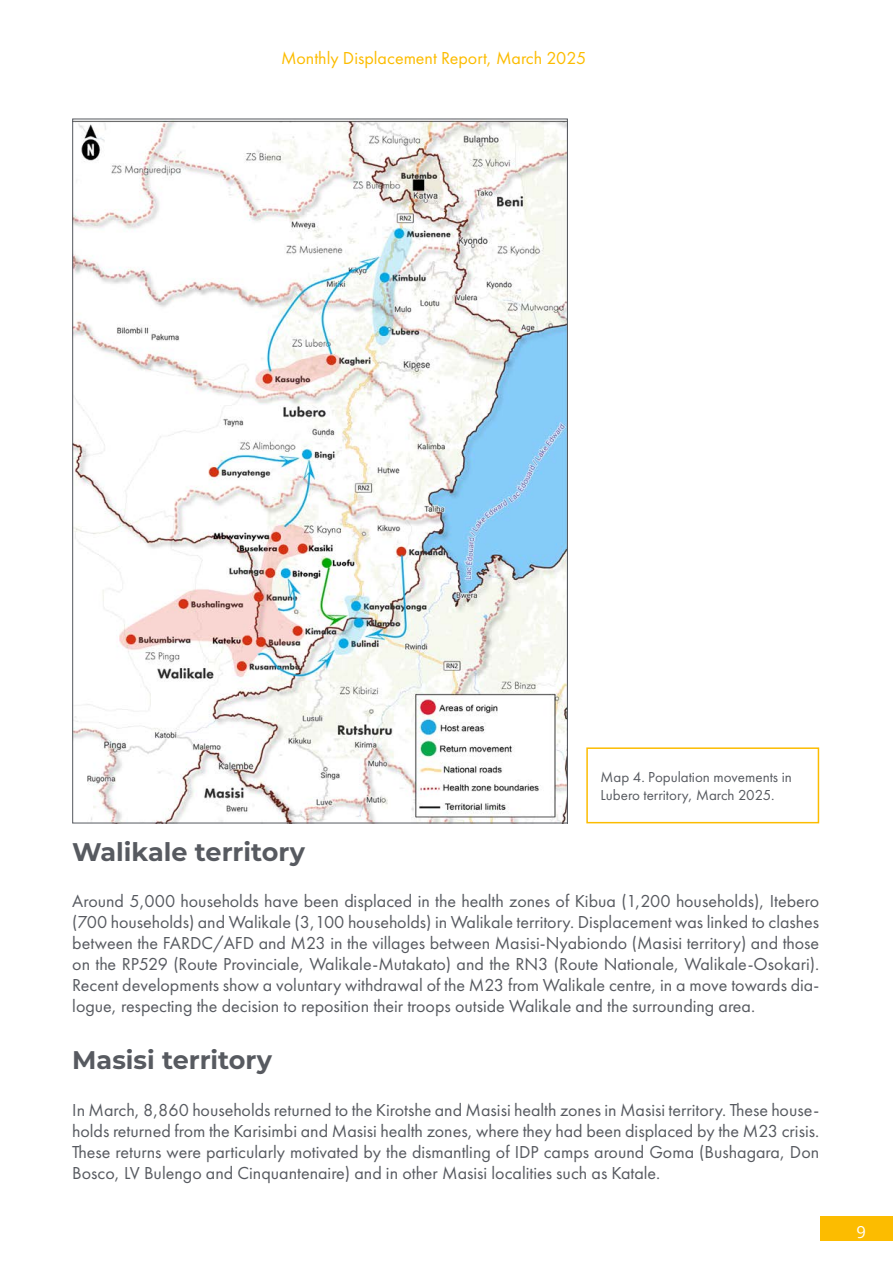
<style>
.page{position:relative;width:893px;height:1263px;background:#fff}
.page>*{position:absolute;margin:0;border:0;box-sizing:border-box;transform-origin:0 0}
.t1{font:700 25.5px "Montserrat";color:#575a60}
.t2{font:18px/21px "Futura PT";color:#575a60;text-align:justify}
.t3{font:18px "Futura PT";color:#fcbc00}
.t4{font:16.5px "Open Sans";color:#fff}
.t5{font:15px/18px "Futura PT";color:#575a60}
</style>
<div class="page">
<div style="left:821px;top:1216px;width:72px;height:25px;background:#fcbc00"></div>
<div style="left:586px;top:747px;width:233px;height:76px;border:2px solid #fcbc00"></div>
<img style="left:74px;top:121px;width:492px;height:700px">
<p class="t3" style="left:281px;top:47px;width:307px">Monthly Displacement Report, March 2025</p>
<p class="t5" style="left:601px;top:768px;width:193px">Map 4. Population movements in<br>Lubero territory, March 2025.</p>
<h1 class="t1" style="left:72px;top:833px;width:234px">Walikale territory</h1>
<p class="t2" style="left:72px;top:891px;width:748px">Around 5,000 households have been displaced in the health zones of Kibua (1,200 households), Itebero (700 households) and Walikale (3,100 households) in Walikale territory. Displacement was linked to clashes between the FARDC/AFD and M23 in the villages between Masisi-Nyabiondo (Masisi territory) and those on the RP529 (Route Provinciale, Walikale-Mutakato) and the RN3 (Route Nationale, Walikale-Osokari).<br>Recent developments show a voluntary withdrawal of the M23 from Walikale centre, in a move towards dia&shy;logue, respecting the decision to reposition their troops outside Walikale and the surrounding area.</p>
<h1 class="t1" style="left:72px;top:1042px;width:201px">Masisi territory</h1>
<p class="t2" style="left:72px;top:1099px;width:748px">In March, 8,860 households returned to the Kirotshe and Masisi health zones in Masisi territory. These house&shy;holds returned from the Karisimbi and Masisi health zones, where they had been displaced by the M23 crisis.<br>These returns were particularly motivated by the dismantling of IDP camps around Goma (Bushagara, Don Bosco, LV Bulengo and Cinquantenaire) and in other Masisi localities such as Katale.</p>
<p class="t4" style="left:856px;top:1221px;width:11px">9</p>
</div>
